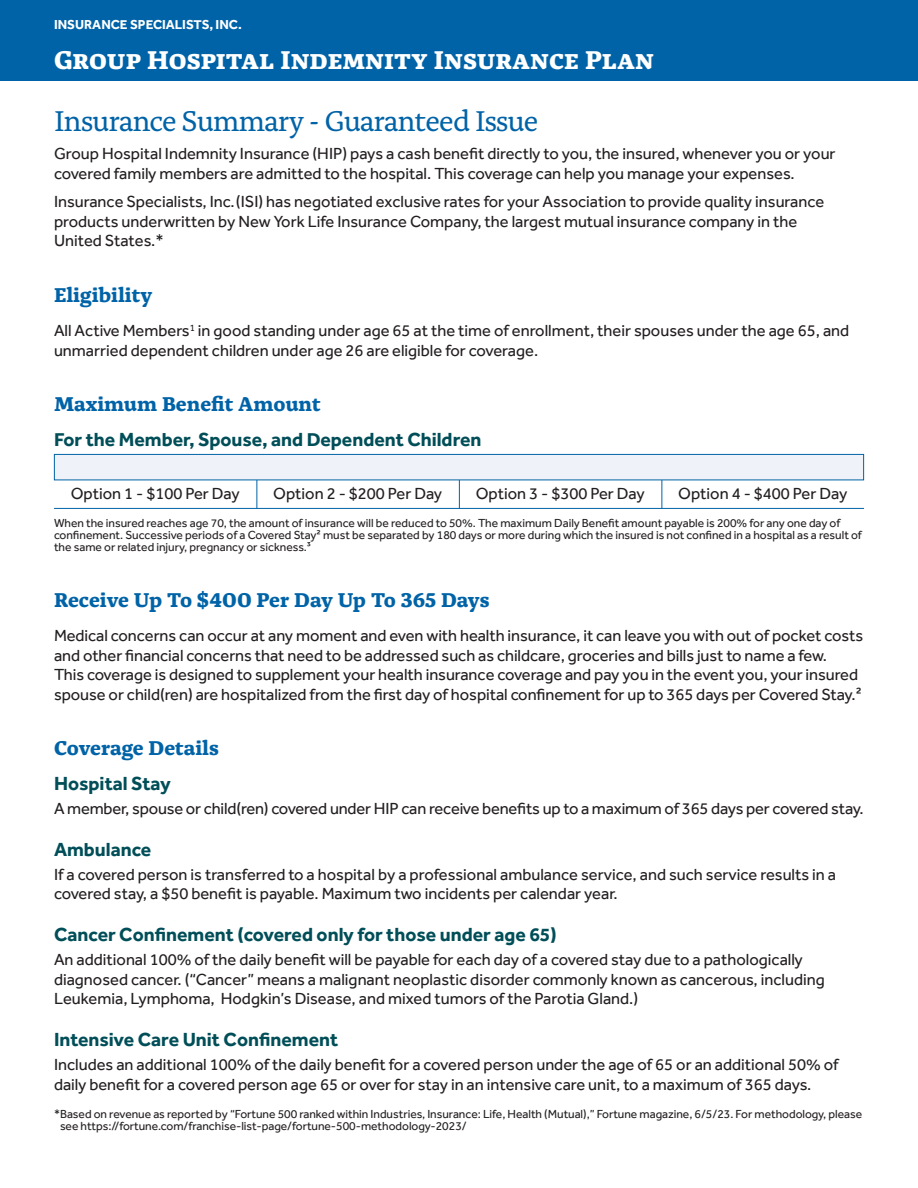
<style>
.page{position:relative;width:918px;height:1188px;background:#fff}
.page>*{position:absolute;margin:0;border:0;box-sizing:border-box;transform-origin:0 0}
.t1{font:30px "Alda Pro";letter-spacing:-.04em;color:#0163a7}
.t2{font:700 27px "Alda Pro";color:#fff}
.t3{font:700 21px "Alda Pro";letter-spacing:-.005em;color:#0163a7}
.t4{font:700 19.5px "Effra Pro";color:#004e58}
.t5{font:16.5px/19.5px "Effra Pro";color:#231f20}
.t6{font:700 13.35px "Effra Pro";color:#fff}
.t7{font:12px/12px "Effra Pro";color:#231f20}
</style>
<div class="page">
<div style="left:0;top:0;width:918px;height:81px;background:#0163a7"></div>
<hr style="left:54px;top:508px;width:810px;height:1px;background:#0163a7">
<div style="left:54px;top:454px;width:810px;height:26px;background:#eff2f8;border:1px solid #0163a7"></div>
<svg style="left:256px;top:480px;width:1px;height:28px"></svg>
<svg style="left:459px;top:480px;width:1px;height:28px"></svg>
<svg style="left:662px;top:480px;width:1px;height:28px"></svg>
<p class="t6" style="left:54px;top:16px;width:189px">INSURANCE SPECIALISTS, INC.</p>
<p class="t2" style="left:54px;top:38px;width:601px">Group Hospital Indemnity Insurance Plan</p>
<p class="t1" style="left:54px;top:99px;width:486px">Insurance Summary - Guaranteed Issue</p>
<p class="t5" style="left:54px;top:144px;width:783px">Group Hospital Indemnity Insurance (HIP) pays a cash benefit directly to you, the insured, whenever you or your covered family members are admitted to the hospital. This coverage can help you manage your expenses.</p>
<p class="t5" style="left:54px;top:192px;width:772px">Insurance Specialists, Inc. (ISI) has negotiated exclusive rates for your Association to provide quality insurance products underwritten by New York Life Insurance Company, the largest mutual insurance company in the<br>United States.*</p>
<p class="t3" style="left:54px;top:278px;width:100px">Eligibility</p>
<p class="t5" style="left:54px;top:321px;width:797px">All Active Members<sup>1</sup> in good standing under age 65 at the time of enrollment, their spouses under the age 65, and unmarried dependent children under age 26 are eligible for coverage.</p>
<p class="t3" style="left:54px;top:388px;width:268px">Maximum Benefit Amount</p>
<p class="t4" style="left:54px;top:427px;width:429px">For the Member, Spouse, and Dependent Children</p>
<p class="t5" style="left:71px;top:484px;width:171px">Option 1 - $100 Per Day</p>
<p class="t5" style="left:273px;top:484px;width:171px">Option 2 - $200 Per Day</p>
<p class="t5" style="left:476px;top:484px;width:171px">Option 3 - $300 Per Day</p>
<p class="t5" style="left:678px;top:484px;width:171px">Option 4 - $400 Per Day</p>
<p class="t7" style="left:54px;top:517px;width:809px">When the insured reaches age 70, the amount of insurance will be reduced to 50%. The maximum Daily Benefit amount payable is 200% for any one day of confinement. Successive periods of a Covered Stay2 must be separated by 180 days or more during which the insured is not confined in a hospital as a result of the same or related injury, pregnancy or sickness.3</p>
<p class="t3" style="left:54px;top:583px;width:437px">Receive Up To $400 Per Day Up To 365 Days</p>
<p class="t5" style="left:54px;top:626px;width:811px">Medical concerns can occur at any moment and even with health insurance, it can leave you with out of pocket costs and other financial concerns that need to be addressed such as childcare, groceries and bills just to name a few.<br>This coverage is designed to supplement your health insurance coverage and pay you in the event you, your insured spouse or child(ren) are hospitalized from the first day of hospital confinement for up to 365 days per Covered Stay.2</p>
<p class="t3" style="left:54px;top:732px;width:166px">Coverage Details</p>
<p class="t4" style="left:54px;top:772px;width:118px">Hospital Stay</p>
<p class="t5" style="left:54px;top:799px;width:811px">A member, spouse or child(ren) covered under HIP can receive benefits up to a maximum of 365 days per covered stay.</p>
<p class="t4" style="left:54px;top:838px;width:99px">Ambulance</p>
<p class="t5" style="left:54px;top:865px;width:784px">If a covered person is transferred to a hospital by a professional ambulance service, and such service results in a covered stay, a $50 benefit is payable. Maximum two incidents per calendar year.</p>
<p class="t4" style="left:54px;top:923px;width:504px">Cancer Confinement (covered only for those under age 65)</p>
<p class="t5" style="left:54px;top:950px;width:772px">An additional 100% of the daily benefit will be payable for each day of a covered stay due to a pathologically diagnosed cancer. (“Cancer” means a malignant neoplastic disorder commonly known as cancerous, including<br>Leukemia, Lymphoma, Hodgkin’s Disease, and mixed tumors of the Parotia Gland.)</p>
<p class="t4" style="left:54px;top:1028px;width:286px">Intensive Care Unit Confinement</p>
<p class="t5" style="left:54px;top:1055px;width:786px">Includes an additional 100% of the daily benefit for a covered person under the age of 65 or an additional 50% of daily benefit for a covered person age 65 or over for stay in an intensive care unit, to a maximum of 365 days.</p>
<p class="t7" style="left:60px;top:1108px;width:804px;text-indent:-6px">*Based on revenue as reported by “Fortune 500 ranked within Industries, Insurance: Life, Health (Mutual),” Fortune magazine, 6/5/23. For methodology, please see https://fortune.com/franchise-list-page/fortune-500-methodology-2023/</p>
</div>
